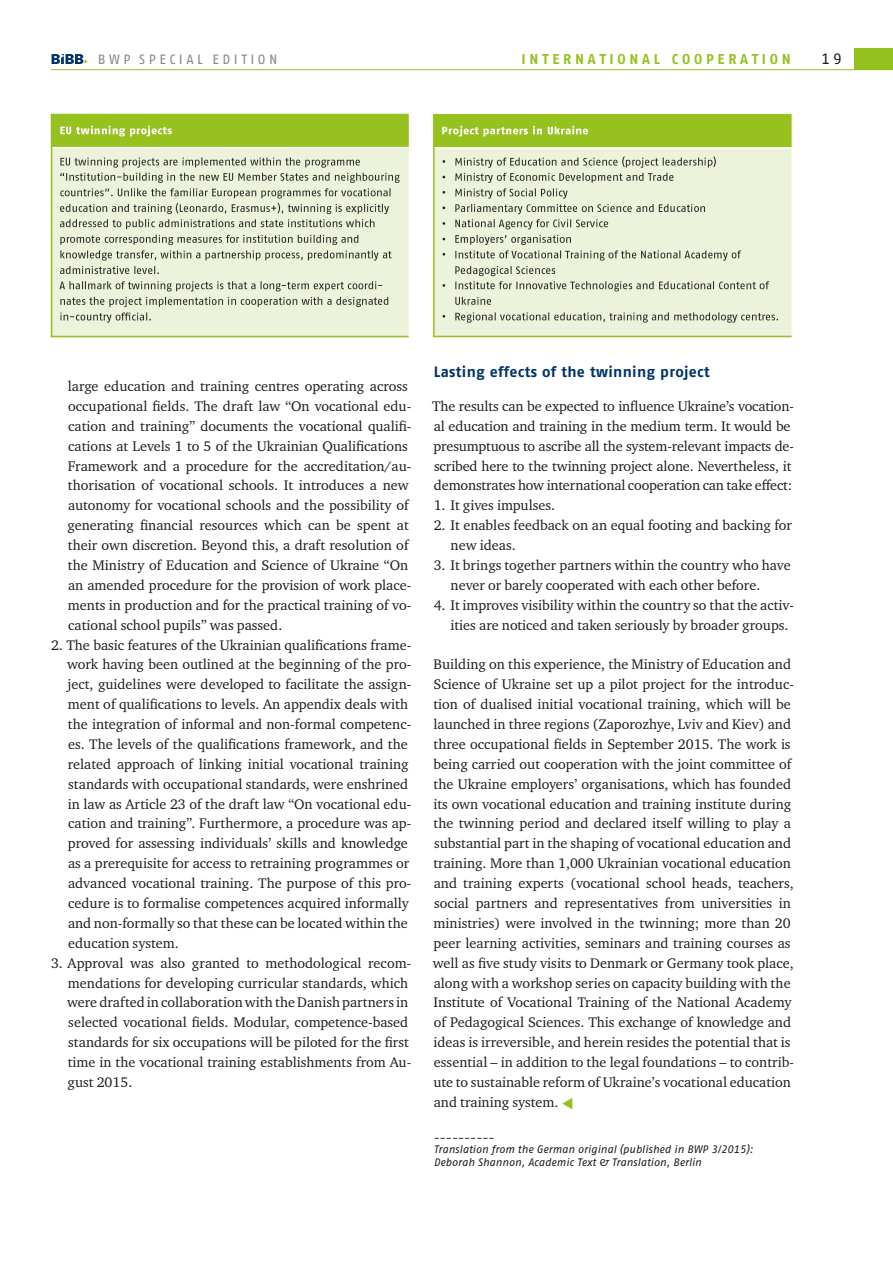
<style>
.page{position:relative;width:893px;height:1263px;background:#fff}
.page>*{position:absolute;margin:0;border:0;box-sizing:border-box;transform-origin:0 0}
.t1{font:15px "Fago No Bold Tf";letter-spacing:.02em;color:#00336a}
.t2{font:15px "Fago No Regular Tf";color:#1d1d1b}
.t3{font:14.25px/20px "Charter ITC Pro";color:#1d1d1b}
.t4{font:700 14.25px "Fago No";letter-spacing:.26em;color:#95c11f}
.t5{font:13.5px "Fago No Regular Tf";letter-spacing:.26em;color:#878787}
.t6{font:italic 10.8px/10.5px "Fago No Regular Tf";color:#1d1d1b}
.s1{font-style:normal}
</style>
<div class="page">
<div style="left:855px;top:48px;width:38px;height:22px;background:#95c11f"></div>
<hr style="left:51px;top:69px;width:842px;height:1px;background:#95c11f">
<svg style="left:52px;top:54px;width:36px;height:10px"></svg>
<img style="left:50px;top:113px;width:359px;height:225px">
<img style="left:432px;top:113px;width:360px;height:225px">
<p class="t5" style="left:98px;top:51px;width:181px">BWP SPECIAL EDITION</p>
<p class="t4" style="left:522px;top:50px;width:271px">INTERNATIONAL COOPERATION</p>
<p class="t2" style="left:821px;top:50px;width:22px">19</p>
<p class="t3" style="left:68px;top:376px;width:345px">large education and training centres operating across occupational fields. The draft law “On vocational edu&shy;cation and training” documents the vocational qualifi&shy;cations at Levels 1 to 5 of the Ukrainian Qualifications Framework and a procedure for the accreditation/au&shy;thorisation of vocational schools. It introduces a new autonomy for vocational schools and the possibility of generating financial resources which can be spent at their own discretion. Beyond this, a draft resolution of the Ministry of Education and Science of Ukraine “On an amended procedure for the provision of work place&shy;ments in production and for the practical training of vo&shy;cational school pupils” was passed.</p>
<p class="t3" style="left:67px;top:634px;width:346px;text-indent:-16px">2. The basic features of the Ukrainian qualifications frame&shy;work having been outlined at the beginning of the pro&shy;ject, guidelines were developed to facilitate the assign&shy;ment of qualifications to levels. An appendix deals with the integration of informal and non-formal competenc&shy;es. The levels of the qualifications framework, and the related approach of linking initial vocational training standards with occupational standards, were enshrined in law as Article 23 of the draft law “On vocational edu&shy;cation and training”. Furthermore, a procedure was ap&shy;proved for assessing individuals’ skills and knowledge as a prerequisite for access to retraining programmes or advanced vocational training. The purpose of this pro&shy;cedure is to formalise competences acquired informally and non-formally so that these can be located within the education system.</p>
<p class="t3" style="left:67px;top:952px;width:346px;text-indent:-16px">3. Approval was also granted to methodological recom&shy;mendations for developing curricular standards, which were drafted in collaboration with the Danish partners in selected vocational fields. Modular, competence-based standards for six occupations will be piloted for the first time in the vocational training establishments from Au&shy;gust 2015.</p>
<p class="t1" style="left:434px;top:363px;width:277px">Lasting effects of the twinning project</p>
<p class="t3" style="left:432px;top:396px;width:363px">The results can be expected to influence Ukraine’s vocation&shy;al education and training in the medium term. It would be presumptuous to ascribe all the system-relevant impacts de&shy;scribed here to the twinning project alone. Nevertheless, it demonstrates how international cooperation can take effect:</p>
<p class="t3" style="left:434px;top:495px;width:123px">1. It gives impulses.</p>
<p class="t3" style="left:451px;top:515px;width:343px;text-indent:-17px">2. It enables feedback on an equal footing and backing for new ideas.</p>
<p class="t3" style="left:451px;top:555px;width:342px;text-indent:-17px">3. It brings together partners within the country who have never or barely cooperated with each other before.</p>
<p class="t3" style="left:451px;top:595px;width:345px;text-indent:-17px">4. It improves visibility within the country so that the activ&shy;ities are noticed and taken seriously by broader groups.</p>
<p class="t3" style="left:433px;top:654px;width:363px">Building on this experience, the Ministry of Education and Science of Ukraine set up a pilot project for the introduc&shy;tion of dualised initial vocational training, which will be launched in three regions (Zaporozhye, Lviv and Kiev) and three occupational fields in September 2015. The work is being carried out cooperation with the joint committee of the Ukraine employers’ organisations, which has founded its own vocational education and training institute during the twinning period and declared itself willing to play a substantial part in the shaping of vocational education and training. More than 1,000 Ukrainian vocational education and training experts (vocational school heads, teachers, social partners and representatives from universities in ministries) were involved in the twinning; more than 20 peer learning activities, seminars and training courses as well as five study visits to Denmark or Germany took place, along with a workshop series on capacity building with the Institute of Vocational Training of the National Academy of Pedagogical Sciences. This exchange of knowledge and ideas is irreversible, and herein resides the potential that is essential – in addition to the legal foundations – to contrib&shy;ute to sustainable reform of Ukraine’s vocational education and training system.</p>
<p class="t6" style="left:434px;top:1133px;width:321px"><span class="s1">----------<br></span>Translation from the German original (published in BWP 3/2015):</p>
<p class="t6" style="left:434px;top:1157px;width:269px">Deborah Shannon, Academic Text &amp; Translation, Berlin</p>
</div>
